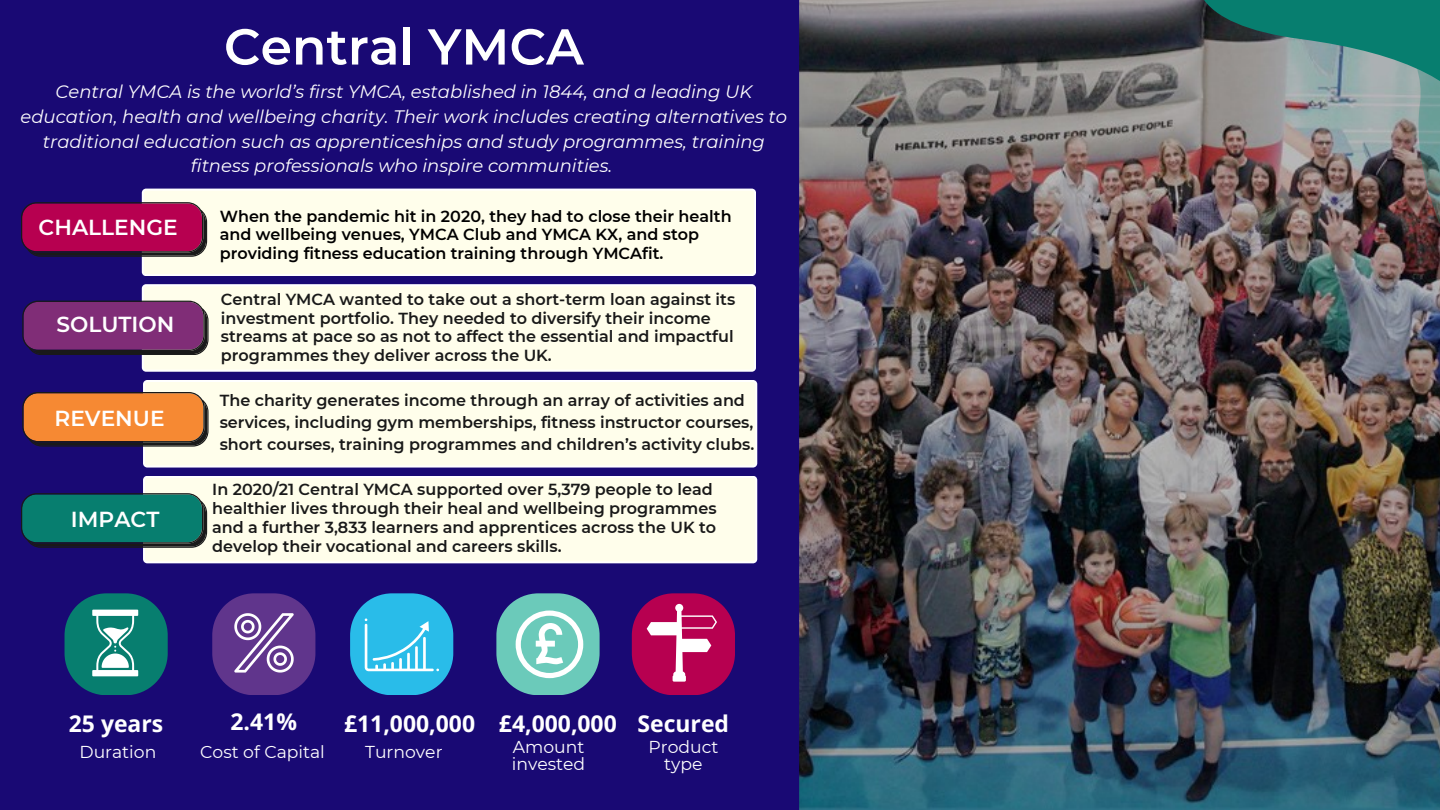
<style>
.page{position:relative;width:1440px;height:810px;background:#190974}
.page>*{position:absolute;margin:0;border:0;box-sizing:border-box;transform-origin:0 0}
.t1{font:600 50.4px "Montserrat";color:#fff}
.t2{font:700 22.9px "Open Sans";color:#fff}
.t3{font:600 21.7px "Montserrat";color:#fff}
.t4{font:italic 18px/24.8px "Montserrat";color:#fff;text-align:center}
.t5{font:17.2px/16.5px "Montserrat";color:#fff}
.t6{font:600 16px/18.8px "Montserrat";color:#191919}
.t7{font:600 16px/18.8px "Montserrat";color:#000}
</style>
<div class="page">
<img style="left:799px;top:0;width:641px;height:810px">
<div style="left:142px;top:189px;width:614px;height:87px;background:#fffeeb"></div>
<svg style="left:21px;top:202px;width:186px;height:55px;background:#9e094d"></svg>
<div style="left:142px;top:284px;width:614px;height:88px;background:#fffeeb"></div>
<svg style="left:22px;top:301px;width:187px;height:54px;background:#732e6d"></svg>
<div style="left:143px;top:380px;width:614px;height:88px;background:#fffeeb"></div>
<svg style="left:22px;top:392px;width:187px;height:55px;background:#d27936"></svg>
<div style="left:143px;top:476px;width:614px;height:87px;background:#fffeeb"></div>
<svg style="left:21px;top:493px;width:186px;height:55px;background:#0f6f66"></svg>
<svg style="left:65px;top:593px;width:103px;height:102px;background:#297d82"></svg>
<svg style="left:212px;top:593px;width:103px;height:102px;background:#654293"></svg>
<svg style="left:350px;top:593px;width:103px;height:102px;background:#36a6d9"></svg>
<svg style="left:496px;top:593px;width:104px;height:102px;background:#74b4b9"></svg>
<svg style="left:632px;top:593px;width:103px;height:102px;background:#a9226b"></svg>
<img style="left:1130px;top:0;width:310px;height:407px">
<img style="left:1197px;top:0;width:243px;height:354px">
<p class="t1" style="left:224px;top:16px;width:361px">Central YMCA</p>
<p class="t4" style="left:21px;top:79px;width:768px">Central YMCA is the world’s first YMCA, established in 1844, and a leading UK education, health and wellbeing charity. Their work includes creating alternatives to traditional education such as apprenticeships and study programmes, training fitness professionals who inspire communities.</p>
<p class="t3" style="left:39px;top:214px;width:141px">CHALLENGE</p>
<p class="t3" style="left:56px;top:311px;width:119px">SOLUTION</p>
<p class="t3" style="left:55px;top:405px;width:112px">REVENUE</p>
<p class="t3" style="left:71px;top:506px;width:90px">IMPACT</p>
<p class="t7" style="left:220px;top:206px;width:513px">When the pandemic hit in 2020, they had to close their health and wellbeing venues, YMCA Club and YMCA KX, and stop providing fitness education training through YMCAfit.</p>
<p class="t6" style="left:221px;top:290px;width:516px">Central YMCA wanted to take out a short-term loan against its investment portfolio. They needed to diversify their income streams at pace so as not to affect the essential and impactful programmes they deliver across the UK.</p>
<p class="t6" style="left:220px;top:390px;width:536px;line-height:21.8px">The charity generates income through an array of activities and services, including gym memberships, fitness instructor courses, short courses, training programmes and children’s activity clubs.</p>
<p class="t6" style="left:212px;top:480px;width:506px">In 2020/21 Central YMCA supported over 5,379 people to lead healthier lives through their heal and wellbeing programmes and a further 3,833 learners and apprentices across the UK to develop their vocational and careers skills.</p>
<p class="t2" style="left:69px;top:708px;width:96px">25 years</p>
<p class="t2" style="left:231px;top:706px;width:68px">2.41%</p>
<p class="t2" style="left:344px;top:708px;width:132px">£11,000,000</p>
<p class="t2" style="left:499px;top:708px;width:119px">£4,000,000</p>
<p class="t2" style="left:638px;top:708px;width:93px">Secured</p>
<p class="t5" style="left:79px;top:743px;width:78px">Duration</p>
<p class="t5" style="left:200px;top:743px;width:126px">Cost of Capital</p>
<p class="t5" style="left:365px;top:743px;width:79px">Turnover</p>
<p class="t5" style="left:512px;top:739px;width:75px">Amount invested</p>
<p class="t5" style="left:648px;top:739px;width:71px;text-align:center">Product type</p>
</div>
